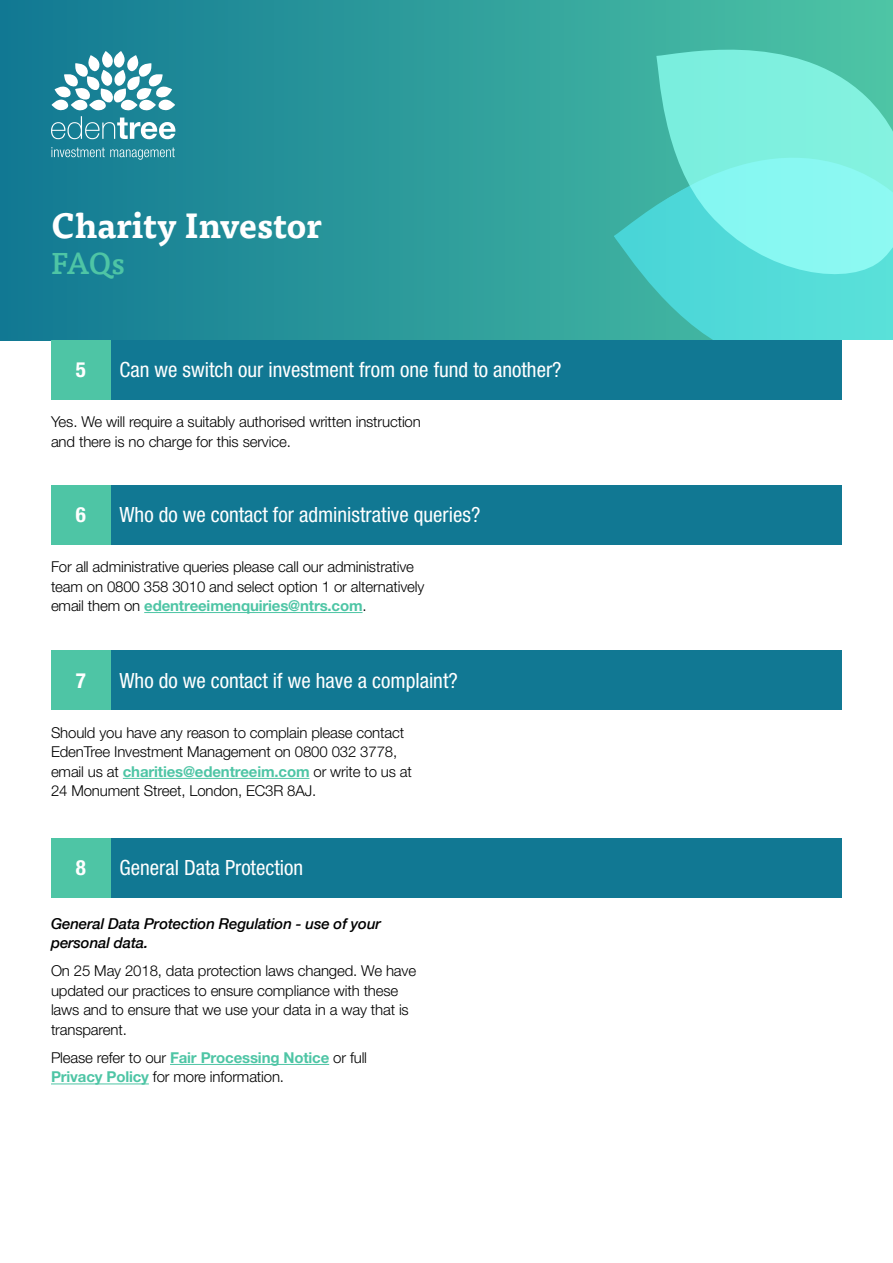
<style>
.page{position:relative;width:893px;height:1263px;background:#fff}
.page>*{position:absolute;margin:0;border:0;box-sizing:border-box;transform-origin:0 0}
.t1{font:700 34.5px "Tisa Pro";color:#fff}
.t2{font:500 30px "Tisa Pro";color:#4ec5a5}
.t3{font:condensed 21px "Helvetica Neue LT Pro";color:#fff}
.t4{font:700 condensed 21px "Helvetica Neue LT Pro";color:#fff}
.t5{font:300 15px/19.5px "Helvetica Neue LT Pro";letter-spacing:-.01em;color:#000}
.t6{font:italic 500 15px/19.5px "Helvetica Neue";letter-spacing:-.01em;color:#000}
.s1{font-weight:700;color:#4ec5a5}
</style>
<div class="page">
<div style="left:0;top:0;width:893px;height:340px;background:linear-gradient(to right,#117893,#4ec5a5)"></div>
<svg style="left:656px;top:50px;width:237px;height:86px;background:#73e5d2"></svg>
<svg style="left:614px;top:136px;width:279px;height:204px;background:#64ded7"></svg>
<hr style="left:170px;top:1064px;width:159px;height:1px;background:#4ec5a5">
<hr style="left:51px;top:1083px;width:98px;height:1px;background:#4ec5a5">
<div style="left:111px;top:838px;width:731px;height:59px;background:#117893"></div>
<div style="left:51px;top:838px;width:60px;height:59px;background:#4ec5a5"></div>
<div style="left:111px;top:340px;width:731px;height:60px;background:#117893"></div>
<div style="left:51px;top:340px;width:60px;height:60px;background:#4ec5a5"></div>
<hr style="left:144px;top:612px;width:218px;height:1px;background:#4ec5a5">
<div style="left:111px;top:485px;width:731px;height:59px;background:#117893"></div>
<div style="left:51px;top:485px;width:60px;height:59px;background:#4ec5a5"></div>
<hr style="left:123px;top:778px;width:186px;height:1px;background:#4ec5a5">
<div style="left:111px;top:651px;width:731px;height:59px;background:#117893"></div>
<div style="left:51px;top:651px;width:60px;height:59px;background:#4ec5a5"></div>
<svg style="left:51px;top:51px;width:124px;height:88px"></svg>
<svg style="left:52px;top:147px;width:123px;height:13px;background:#4499a9"></svg>
<h1 class="t1" style="left:51px;top:197px;width:272px">Charity Investor</h1>
<h2 class="t2" style="left:51px;top:240px;width:75px">FAQs</h2>
<h3 class="t4" style="left:76px;top:357px;width:12px">5</h3>
<h3 class="t3" style="left:119px;top:358px;width:444px">Can we switch our investment from one fund to another?</h3>
<p class="t5" style="left:51px;top:412px;width:371px">Yes. We will require a suitably authorised written instruction and there is no charge for this service.</p>
<h3 class="t4" style="left:76px;top:502px;width:12px">6</h3>
<h3 class="t3" style="left:119px;top:502px;width:362px">Who do we contact for administrative queries?</h3>
<p class="t5" style="left:51px;top:557px;width:375px">For all administrative queries please call our administrative team on 0800 358 3010 and select option 1 or alternatively email them on <span class="s1">edentreeimenquiries@ntrs.com</span>.</p>
<h3 class="t4" style="left:76px;top:668px;width:12px">7</h3>
<h3 class="t3" style="left:119px;top:668px;width:340px">Who do we contact if we have a complaint?</h3>
<p class="t5" style="left:51px;top:722px;width:362px">Should you have any reason to complain please contact EdenTree Investment Management on 0800 032 3778, email us at <span class="s1">charities@edentreeim.com</span> or write to us at 24 Monument Street, London, EC3R 8AJ.</p>
<h3 class="t4" style="left:76px;top:855px;width:12px">8</h3>
<h3 class="t3" style="left:119px;top:855px;width:185px">General Data Protection</h3>
<p class="t6" style="left:51px;top:913px;width:331px">General Data Protection Regulation - use of your personal data.</p>
<p class="t5" style="left:51px;top:961px;width:367px">On 25 May 2018, data protection laws changed. We have updated our practices to ensure compliance with these laws and to ensure that we use your data in a way that is transparent.</p>
<p class="t5" style="left:51px;top:1047px;width:318px">Please refer to our <span class="s1">Fair Processing Notice</span> or full<br><span class="s1">Privacy Policy</span> for more information.</p>
</div>
